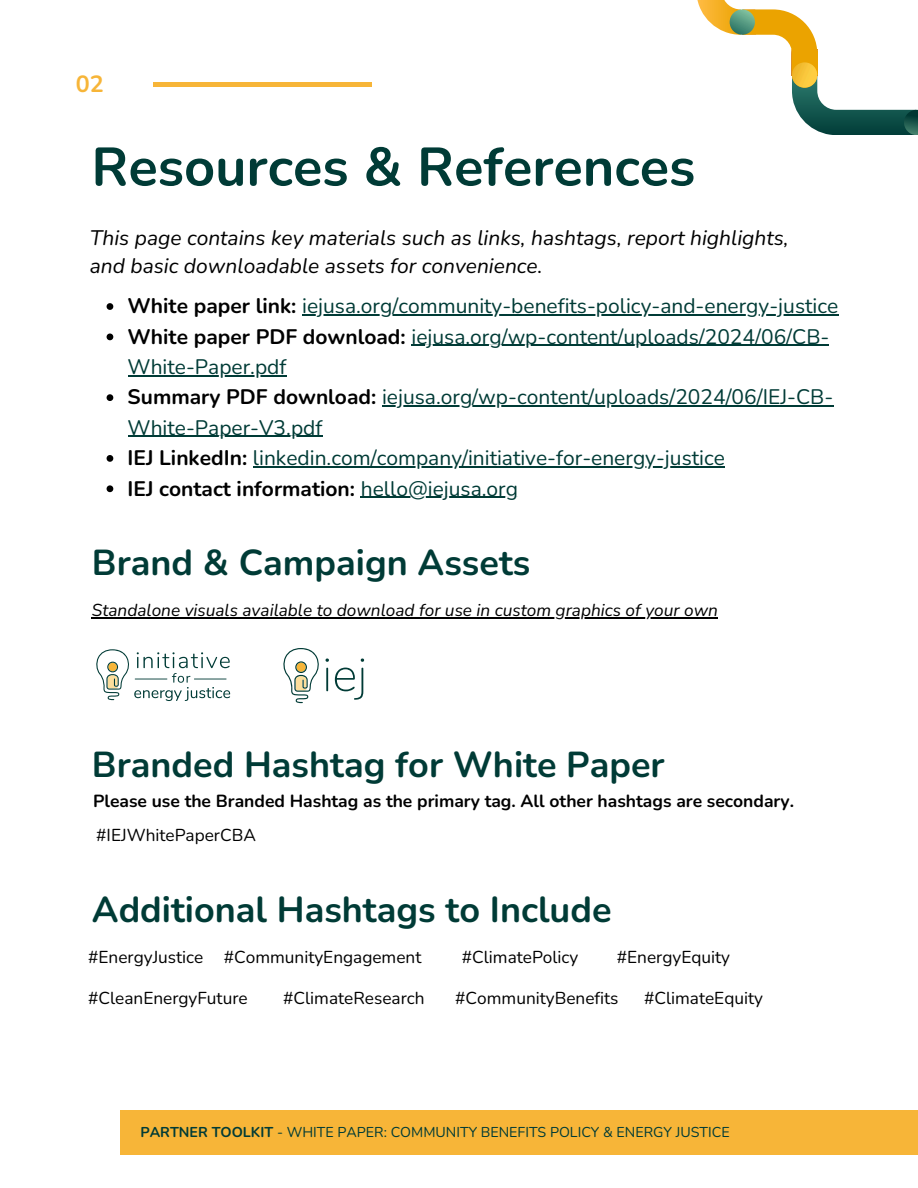
<style>
.page{position:relative;width:918px;height:1188px;background:#fff}
.page>*{position:absolute;margin:0;border:0;box-sizing:border-box;transform-origin:0 0}
.t1{font:700 54px "Nunito";color:#003b36}
.t2{font:700 36px "Nunito";color:#003b36}
.t3{font:700 23.4px "Nunito";color:#f7b538}
.t4{font:21px/30.3px "Nunito";color:#003b36}
.t5{font:italic 21px/28.2px "Nunito";color:#000}
.t6{font:700 21px "Nunito";color:#000}
.t7{font:700 17.55px "Nunito";color:#000}
.t8{font:17.25px "Nunito";color:#000}
.t9{font:italic 17.25px "Nunito";color:#000}
.t10{font:14.25px "Nunito";color:#003b36}
.s1{font-weight:700;color:#000}
.s2{font-weight:400;color:#003b36}
.s3{font-weight:700}
</style>
<div class="page">
<hr style="left:153px;top:83px;width:219px;height:4px;background:#f7b538">
<svg style="left:792px;top:75px;width:124px;height:60px"></svg>
<img style="left:904px;top:110px;width:14px;height:25px">
<svg style="left:697px;top:0;width:120px;height:54px"></svg>
<div style="left:792px;top:52px;width:25px;height:23px;background:#eba300"></div>
<img style="left:792px;top:62px;width:25px;height:26px">
<img style="left:730px;top:9px;width:25px;height:26px">
<div style="left:121px;top:1110px;width:797px;height:45px;background:#f7b538"></div>
<svg style="left:96px;top:649px;width:134px;height:52px"></svg>
<hr style="left:135px;top:679px;width:32px;height:1px;background:#003b36">
<hr style="left:194px;top:679px;width:33px;height:1px;background:#003b36">
<svg style="left:283px;top:648px;width:36px;height:55px"></svg>
<svg style="left:326px;top:668px;width:2px;height:23px"></svg>
<svg style="left:335px;top:668px;width:28px;height:32px"></svg>
<hr style="left:92px;top:618px;width:626px;height:1px;background:#000">
<svg style="left:107px;top:303px;width:6px;height:7px"></svg>
<hr style="left:302px;top:314px;width:536px;height:2px;background:#003b36">
<svg style="left:107px;top:334px;width:6px;height:6px"></svg>
<hr style="left:411px;top:345px;width:418px;height:1px;background:#003b36">
<hr style="left:128px;top:375px;width:159px;height:1px;background:#003b36">
<svg style="left:107px;top:394px;width:6px;height:7px"></svg>
<hr style="left:382px;top:406px;width:451px;height:1px;background:#003b36">
<hr style="left:128px;top:436px;width:194px;height:1px;background:#003b36">
<svg style="left:107px;top:455px;width:6px;height:7px"></svg>
<hr style="left:253px;top:466px;width:472px;height:1px;background:#003b36">
<svg style="left:107px;top:485px;width:6px;height:7px"></svg>
<hr style="left:361px;top:497px;width:157px;height:1px;background:#003b36">
<h1 class="t3" style="left:76px;top:68px;width:30px">02</h1>
<h3 class="t1" style="left:91px;top:131px;width:605px">Resources &amp; References</h3>
<p class="t5" style="left:90px;top:224px;width:700px">This page contains key materials such as links, hashtags, report highlights, and basic downloadable assets for convenience.</p>
<p class="t4" style="left:128px;top:291px;width:712px"><span class="s1">White paper link:</span> iejusa.org/community-benefits-policy-and-energy-justice</p>
<p class="t4" style="left:128px;top:322px;width:703px"><span class="s1">White paper PDF download:</span> iejusa.org/wp-content/uploads/2024/06/CB-</p>
<p class="t4" style="left:128px;top:352px;width:707px">White-Paper.pdf<br><span class="s1">Summary PDF download:</span> iejusa.org/wp-content/uploads/2024/06/IEJ-CB-</p>
<h5 class="t4" style="left:128px;top:413px;width:599px">White-Paper-V3.pdf<br><span class="s1">IEJ LinkedIn:</span> linkedin.com/company/initiative-for-energy-justice</h5>
<p class="t6" style="left:128px;top:474px;width:392px">IEJ contact information: <span class="s2">hello@iejusa.org</span></p>
<p class="t2" style="left:92px;top:539px;width:440px">Brand &amp; Campaign Assets</p>
<p class="t9" style="left:92px;top:599px;width:628px">Standalone visuals available to download for use in custom graphics of your own</p>
<h5 class="t2" style="left:92px;top:740px;width:574px">Branded Hashtag for White Paper</h5>
<p class="t7" style="left:93px;top:789px;width:702px">Please use the Branded Hashtag as the primary tag. All other hashtags are secondary.</p>
<h5 class="t8" style="left:96px;top:824px;width:161px">#IEJWhitePaperCBA</h5>
<h2 class="t2" style="left:92px;top:885px;width:521px">Additional Hashtags to Include</h2>
<h4 class="t8" style="left:88px;top:946px;width:117px">#EnergyJustice</h4>
<h5 class="t8" style="left:88px;top:986px;width:161px">#CleanEnergyFuture</h5>
<h5 class="t8" style="left:224px;top:946px;width:199px">#CommunityEngagement</h5>
<h5 class="t8" style="left:617px;top:946px;width:115px">#EnergyEquity</h5>
<h5 class="t8" style="left:283px;top:986px;width:143px">#ClimateResearch</h5>
<h5 class="t8" style="left:455px;top:986px;width:165px">#CommunityBenefits</h5>
<h5 class="t8" style="left:644px;top:986px;width:120px">#ClimateEquity</h5>
<h2 class="t8" style="left:462px;top:946px;width:118px">#ClimatePolicy</h2>
<h5 class="t10" style="left:140px;top:1123px;width:591px"><span class="s3">PARTNER TOOLKIT</span> - WHITE PAPER: COMMUNITY BENEFITS POLICY &amp; ENERGY JUSTICE</h5>
</div>
